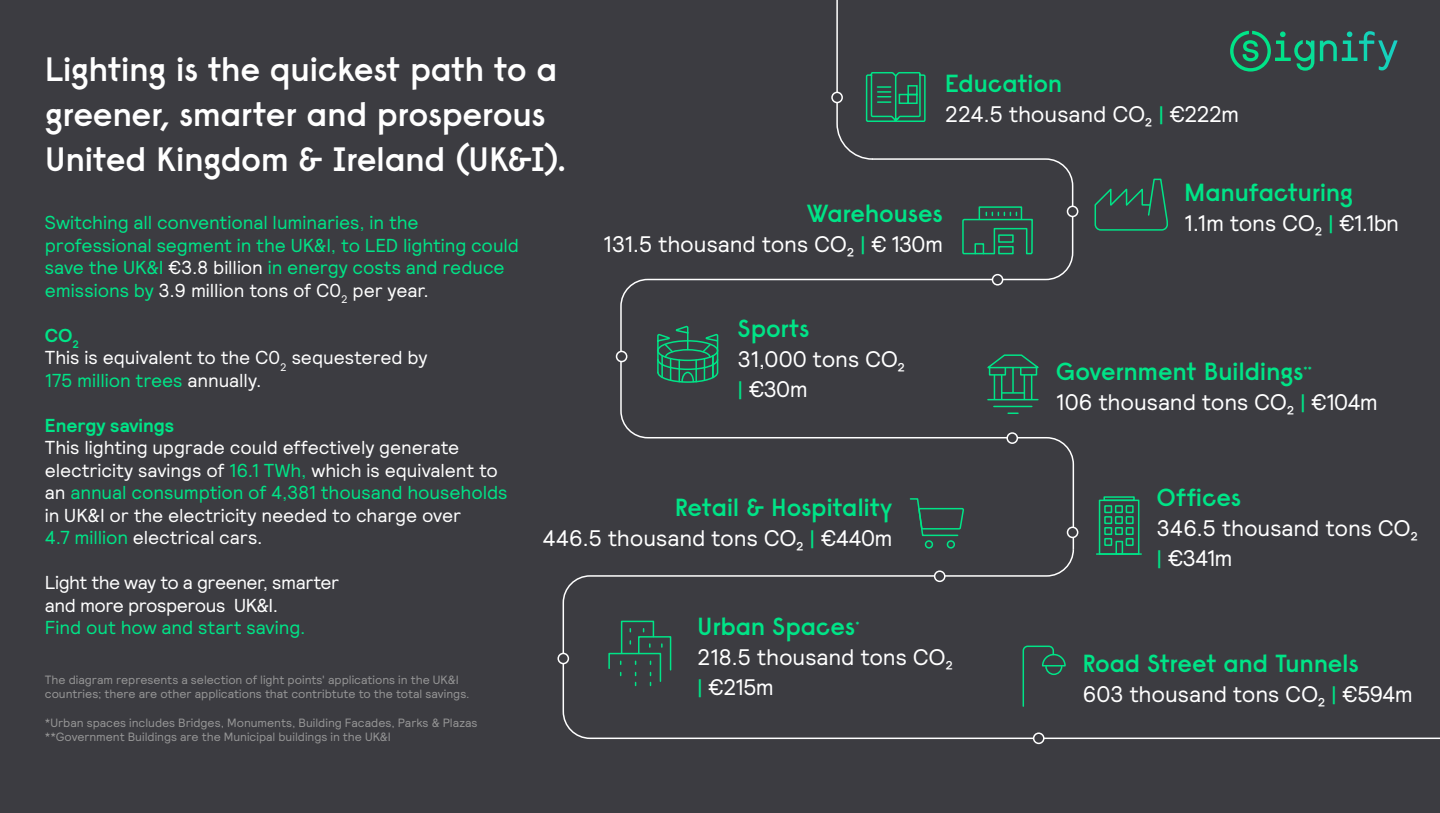
<style>
.page{position:relative;width:1440px;height:813px;background:#3c3c41}
.page>*{position:absolute;margin:0;border:0;box-sizing:border-box;transform-origin:0 0}
.t1{font:600 33.75px/45px "Signify Raisonne";letter-spacing:-.015em;color:#fff}
.t2{font:600 24.75px "Signify Raisonne";letter-spacing:-.01em;color:#00e487}
.t3{font:22.5px/30px "Signify Relative";letter-spacing:-.01em;color:#fff}
.t4{font:18.75px/22.5px "Signify Relative";letter-spacing:-.005em;color:#fff}
.t5{font:18.75px/22.5px "Signify Relative";letter-spacing:-.005em;color:#00e487}
.t6{font:18.75px/22.5px "Signify Relative";letter-spacing:-.025em;color:#fff}
.t7{font:700 18.75px "Signify Relative";color:#00e487}
.t8{font:12px/14.4px "Signify Relative";color:#969696}
.t9{font:600 10.57px "Signify Raisonne";color:#00e487}
.s1{color:#fff}
.s2{font-weight:700;color:#00e487}
.s3{color:#00e487}
</style>
<div class="page">
<svg style="left:620px;top:158px;width:455px;height:389px"></svg>
<svg style="left:562px;top:547px;width:878px;height:192px"></svg>
<div style="left:831px;top:92px;width:12px;height:11px;border:2px solid #fff;border-radius:50%"></div>
<div style="left:1068px;top:206px;width:10px;height:10px;background:#3c3c41;border-radius:50%"></div>
<div style="left:1067px;top:205px;width:11px;height:12px;border:2px solid #fff;border-radius:50%"></div>
<div style="left:1068px;top:527px;width:10px;height:10px;background:#3c3c41;border-radius:50%"></div>
<div style="left:1067px;top:526px;width:11px;height:12px;border:2px solid #fff;border-radius:50%"></div>
<div style="left:617px;top:351px;width:10px;height:10px;background:#3c3c41;border-radius:50%"></div>
<div style="left:616px;top:351px;width:11px;height:11px;border:2px solid #fff;border-radius:50%"></div>
<div style="left:558px;top:653px;width:10px;height:10px;background:#3c3c41;border-radius:50%"></div>
<div style="left:557px;top:652px;width:12px;height:12px;border:2px solid #fff;border-radius:50%"></div>
<div style="left:992px;top:275px;width:11px;height:10px;background:#3c3c41;border-radius:50%"></div>
<div style="left:992px;top:274px;width:11px;height:11px;border:2px solid #fff;border-radius:50%"></div>
<div style="left:935px;top:571px;width:10px;height:10px;background:#3c3c41;border-radius:50%"></div>
<div style="left:934px;top:570px;width:12px;height:12px;border:2px solid #fff;border-radius:50%"></div>
<div style="left:1034px;top:733px;width:10px;height:10px;background:#3c3c41;border-radius:50%"></div>
<div style="left:1033px;top:732px;width:12px;height:12px;border:2px solid #fff;border-radius:50%"></div>
<div style="left:1007px;top:433px;width:10px;height:10px;background:#3c3c41;border-radius:50%"></div>
<div style="left:1006px;top:432px;width:12px;height:12px;border:2px solid #fff;border-radius:50%"></div>
<svg style="left:1230px;top:31px;width:165px;height:41px"></svg>
<svg style="left:1094px;top:178px;width:74px;height:53px"></svg>
<svg style="left:994px;top:375px;width:1px;height:24px"></svg>
<svg style="left:1031px;top:375px;width:1px;height:24px"></svg>
<svg style="left:984px;top:353px;width:58px;height:16px"></svg>
<div style="left:989px;top:367px;width:17px;height:8px;border:2px solid #00e487"></div>
<div style="left:1020px;top:367px;width:17px;height:8px;border:2px solid #00e487"></div>
<svg style="left:1001px;top:375px;width:24px;height:24px"></svg>
<hr style="left:988px;top:399px;width:50px;height:1px;background:#00e487">
<hr style="left:994px;top:406px;width:38px;height:1px;background:#00e487">
<svg style="left:1008px;top:412px;width:10px;height:2px"></svg>
<hr style="left:1012px;top:368px;width:2px;height:24px;background:#00e487">
<svg style="left:1022px;top:645px;width:45px;height:62px"></svg>
<hr style="left:1097px;top:553px;width:44px;height:2px;background:#00e487">
<div style="left:1099px;top:499px;width:40px;height:56px;border:2px solid #00e487"></div>
<div style="left:1103px;top:496px;width:32px;height:5px;border:2px solid #00e487"></div>
<div style="left:1116px;top:541px;width:7px;height:14px;border:2px solid #00e487"></div>
<div style="left:1104px;top:505px;width:8px;height:8px;border:2px solid #00e487"></div>
<div style="left:1115px;top:505px;width:8px;height:8px;border:2px solid #00e487"></div>
<div style="left:1126px;top:505px;width:8px;height:8px;border:2px solid #00e487"></div>
<div style="left:1104px;top:516px;width:8px;height:8px;border:2px solid #00e487"></div>
<div style="left:1115px;top:516px;width:8px;height:8px;border:2px solid #00e487"></div>
<div style="left:1126px;top:516px;width:8px;height:8px;border:2px solid #00e487"></div>
<div style="left:1104px;top:527px;width:8px;height:8px;border:2px solid #00e487"></div>
<div style="left:1104px;top:538px;width:8px;height:8px;border:2px solid #00e487"></div>
<div style="left:1126px;top:538px;width:8px;height:8px;border:2px solid #00e487"></div>
<div style="left:1115px;top:527px;width:8px;height:8px;border:2px solid #00e487"></div>
<div style="left:1126px;top:527px;width:8px;height:8px;border:2px solid #00e487"></div>
<svg style="left:909px;top:497px;width:56px;height:40px"></svg>
<div style="left:925px;top:540px;width:8px;height:8px;border:2px solid #00e487;border-radius:50%"></div>
<div style="left:947px;top:540px;width:8px;height:8px;border:2px solid #00e487;border-radius:50%"></div>
<svg style="left:608px;top:620px;width:64px;height:65px"></svg>
<svg style="left:656px;top:326px;width:63px;height:57px"></svg>
<svg style="left:836px;top:0;width:90px;height:161px"></svg>
<div style="left:907px;top:85px;width:11px;height:10px;border:2px solid #00e487"></div>
<div style="left:899px;top:94px;width:10px;height:10px;border:2px solid #00e487"></div>
<div style="left:907px;top:94px;width:11px;height:10px;border:2px solid #00e487"></div>
<div style="left:979px;top:206px;width:43px;height:13px;border:2px solid #00e487"></div>
<svg style="left:961px;top:212px;width:73px;height:43px"></svg>
<div style="left:974px;top:243px;width:10px;height:11px;border:2px solid #00e487"></div>
<h1 class="t1" style="left:45px;top:46px;width:523px">Lighting is the quickest path to a greener, smarter and prosperous<br>United Kingdom &amp; Ireland (UK&amp;I).</h1>
<p class="t5" style="left:45px;top:211px;width:476px">Switching all conventional luminaries, in the professional segment in the UK&amp;I, to LED lighting could save the UK&amp;I <span class="s1">€3.8 billion</span> in energy costs and reduce emissions by <span class="s1">3.9 million tons of C0</span><sub>2</sub> <span class="s1">per year.</span></p>
<p class="t4" style="left:45px;top:323px;width:384px"><span class="s2">CO</span><sub>2<br></sub>This is equivalent to the C0<sub>2</sub> sequestered by<br><span class="s3">175 million trees</span> annually.</p>
<p class="t7" style="left:45px;top:413px;width:131px">Energy savings</p>
<p class="t4" style="left:45px;top:436px;width:464px">This lighting upgrade could effectively generate electricity savings of <span class="s3">16.1 TWh,</span> which is equivalent to an <span class="s3">annual consumption of 4,381 thousand households </span>in UK&amp;I or the electricity needed to charge over<br><span class="s3">4.7 million</span> electrical cars.</p>
<p class="t6" style="left:45px;top:571px;width:296px">Light the way to a greener, smarter and more prosperous UK&amp;I.</p>
<p class="t5" style="left:45px;top:616px;width:262px">Find out how and start saving.</p>
<p class="t8" style="left:45px;top:672px;width:426px">The diagram represents a selection of light points' applications in the UK&amp;I countries; there are other applications that contribtute to the total savings.</p>
<p class="t8" style="left:45px;top:715px;width:434px">*Urban spaces includes Bridges, Monuments, Building Facades, Parks &amp; Plazas **Government Buildings are the Municipal buildings in the UK&amp;I</p>
<h2 class="t2" style="left:945px;top:68px;width:119px">Education</h2>
<p class="t3" style="left:945px;top:99px;width:296px">224.5 thousand CO₂ <span class="s3">|</span> €222m</p>
<h2 class="t2" style="left:1184px;top:177px;width:170px">Manufacturing</h2>
<p class="t3" style="left:1184px;top:208px;width:216px">1.1m tons CO₂ <span class="s3">|</span> €1.1bn</p>
<h2 class="t2" style="left:807px;top:198px;width:138px">Warehouses</h2>
<p class="t3" style="left:603px;top:229px;width:341px">131.5 thousand tons CO₂ <span class="s3">|</span> € 130m</p>
<h2 class="t2" style="left:738px;top:312px;width:73px">Sports</h2>
<p class="t3" style="left:738px;top:343px;width:169px">31,000 tons CO₂ <span class="s3">|</span> €30m</p>
<h2 class="t2" style="left:1056px;top:356px;width:249px">Government Buildings</h2>
<p class="t9" style="left:1304px;top:364px;width:10px">**</p>
<p class="t3" style="left:1056px;top:387px;width:323px">106 thousand tons CO₂ <span class="s3">|</span> €104m</p>
<h2 class="t2" style="left:1157px;top:481px;width:86px">Offices</h2>
<p class="t3" style="left:1157px;top:512px;width:263px">346.5 thousand tons CO₂ <span class="s3">|</span> €341m</p>
<h2 class="t2" style="left:675px;top:492px;width:219px">Retail &amp; Hospitality</h2>
<p class="t3" style="left:542px;top:522px;width:352px">446.5 thousand tons CO₂ <span class="s3">|</span> €440m</p>
<h2 class="t2" style="left:697px;top:610px;width:160px">Urban Spaces</h2>
<p class="t9" style="left:855px;top:618px;width:6px">*</p>
<p class="t3" style="left:697px;top:641px;width:257px">218.5 thousand tons CO₂ <span class="s3">|</span> €215m</p>
<h2 class="t2" style="left:1083px;top:647px;width:278px">Road Street and Tunnels</h2>
<p class="t3" style="left:1083px;top:678px;width:332px">603 thousand tons CO₂ <span class="s3">|</span> €594m</p>
</div>
